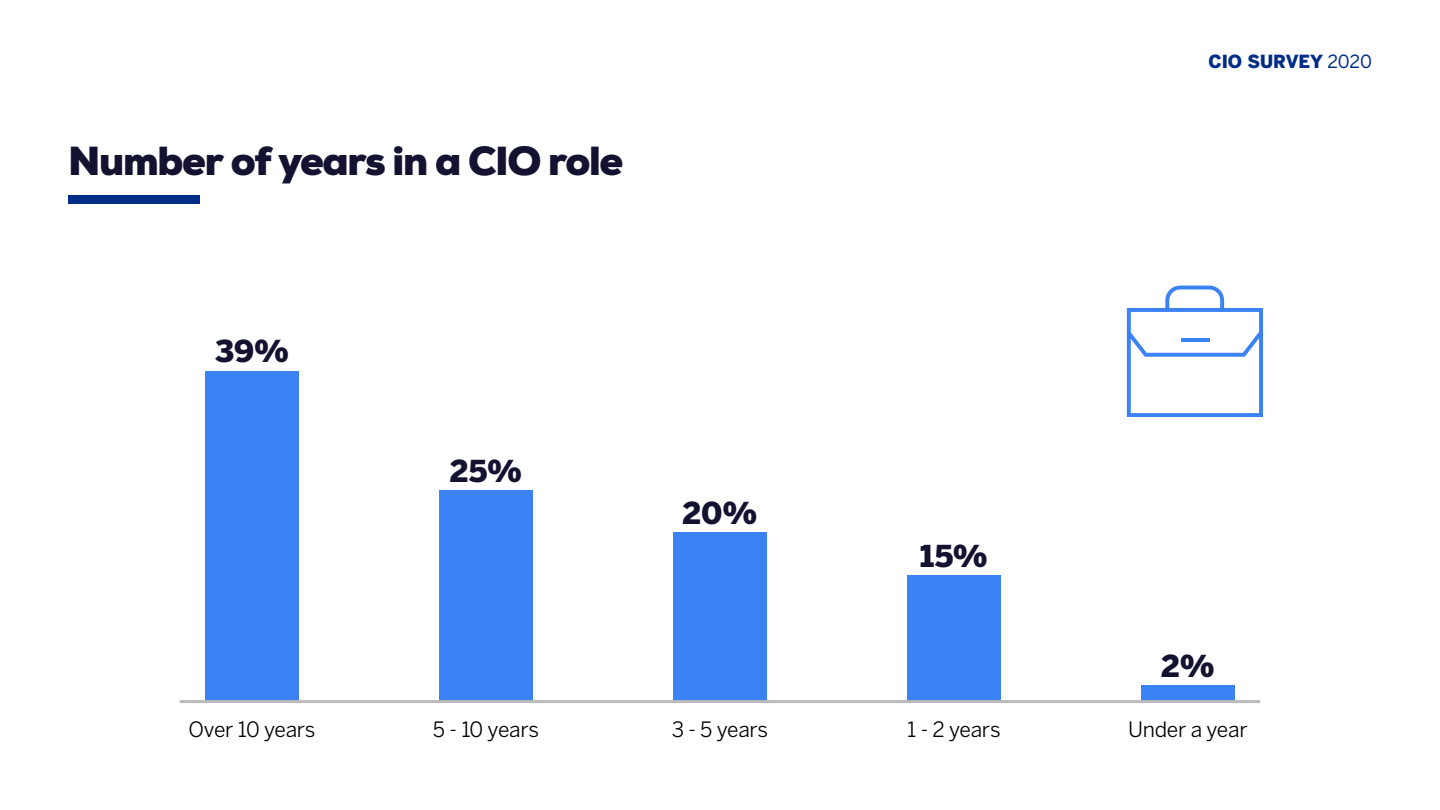
<style>
.page{position:relative;width:1440px;height:810px;background:#fff}
.page>*{position:absolute;margin:0;border:0;box-sizing:border-box;transform-origin:0 0}
.t1{font:900 40.5px "Nexa";letter-spacing:-.03em;color:#131230}
.t2{font:900 30px "Benton Sans";letter-spacing:.005em;color:#131230}
.t3{font:21px "Benton Sans";letter-spacing:-.015em;color:#000}
.t4{font:900 18px "Benton Sans";letter-spacing:-.005em;color:#002e87}
.s1{font-weight:400}
</style>
<div class="page">
<div style="left:907px;top:575px;width:93px;height:128px;background:#3b83f4"></div>
<div style="left:673px;top:533px;width:93px;height:170px;background:#3b83f4"></div>
<div style="left:439px;top:490px;width:94px;height:213px;background:#3b83f4"></div>
<div style="left:205px;top:371px;width:94px;height:332px;background:#3b83f4"></div>
<div style="left:1141px;top:686px;width:93px;height:17px;background:#3b83f4"></div>
<hr style="left:180px;top:700px;width:1080px;height:3px;background:#bbb">
<svg style="left:1126px;top:286px;width:136px;height:131px"></svg>
<hr style="left:1181px;top:338px;width:29px;height:4px;background:#3b83f4">
<div style="left:68px;top:196px;width:132px;height:8px;background:#002e87"></div>
<h1 class="t1" style="left:68px;top:135px;width:557px">Number of years in a CIO role</h1>
<h2 class="t2" style="left:215px;top:334px;width:75px">39%</h2>
<h2 class="t2" style="left:450px;top:453px;width:74px">25%</h2>
<h2 class="t2" style="left:682px;top:495px;width:76px">20%</h2>
<h2 class="t2" style="left:920px;top:538px;width:69px">15%</h2>
<p class="t4" style="left:1208px;top:51px;width:165px">CIO SURVEY <span class="s1">2020</span></p>
<h2 class="t2" style="left:1161px;top:648px;width:55px">2%</h2>
<p class="t3" style="left:188px;top:717px;width:128px">Over 10 years</p>
<p class="t3" style="left:433px;top:717px;width:108px">5 - 10 years</p>
<p class="t3" style="left:671px;top:717px;width:98px">3 - 5 years</p>
<p class="t3" style="left:907px;top:717px;width:95px">1 - 2 years</p>
<p class="t3" style="left:1128px;top:717px;width:121px">Under a year</p>
</div>
